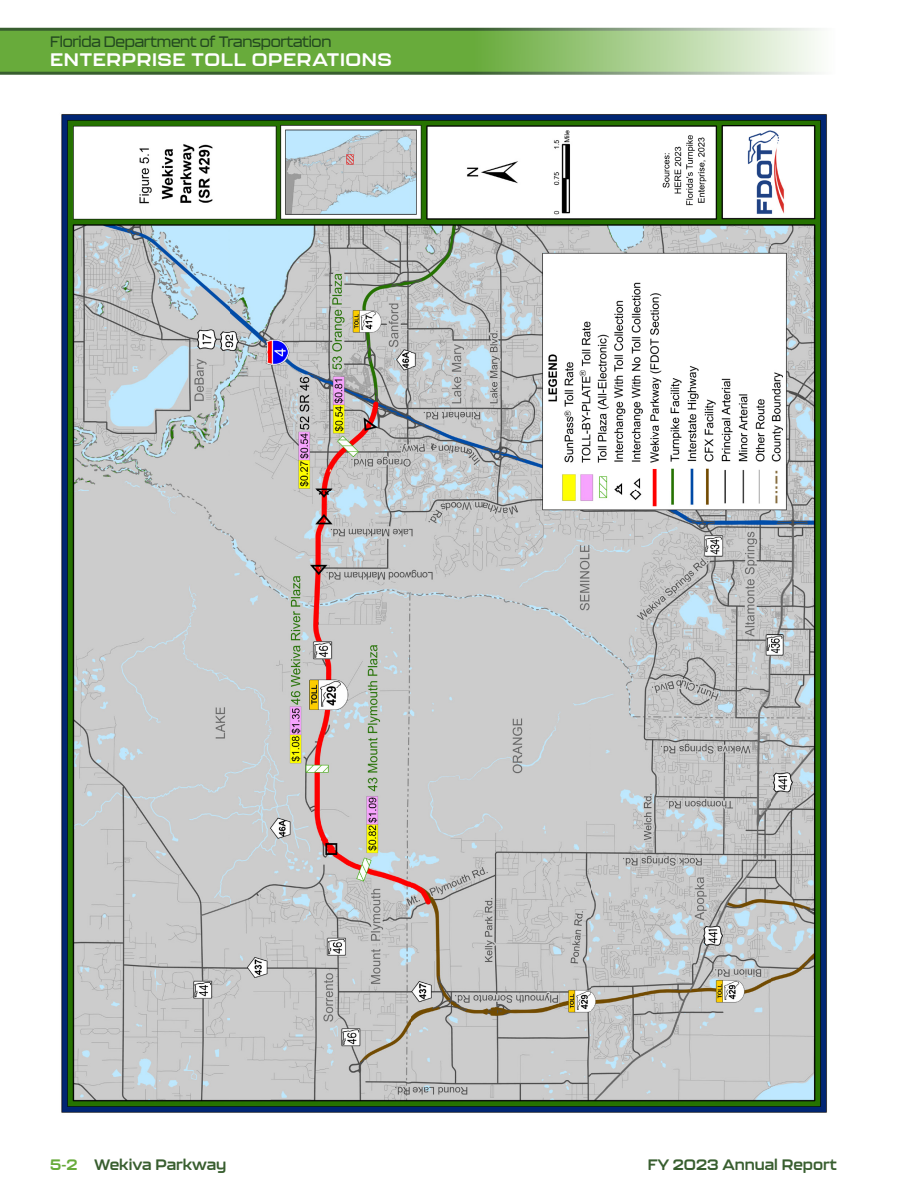
<style>
.page{position:relative;width:918px;height:1188px;background:#fff}
.page>*{position:absolute;margin:0;border:0;box-sizing:border-box;transform-origin:0 0}
.t1{font:700 18px "Kallisto";letter-spacing:.03em;color:#fff;scale:1.05 1}
.t2{font:700 15px "Kallisto";color:#385e2f}
.t3{font:500 15px "Kallisto";letter-spacing:-.02em;color:#234920}
.s1{color:#68ab3b}
</style>
<div class="page">
<svg style="left:0;top:28px;width:819px;height:47px;background:#81b460"></svg>
<img style="left:61px;top:114px;width:766px;height:999px">
<p class="t3" style="left:50px;top:33px;width:283px">Florida Department of Transportation</p>
<p class="t1" style="left:50px;top:49px;width:327px">ENTERPRISE TOLL OPERATIONS</p>
<p class="t2" style="left:50px;top:1155px;width:178px"><span class="s1">5-2</span> Wekiva Parkway</p>
<p class="t2" style="left:648px;top:1155px;width:191px">FY 2023 Annual Report</p>
</div>
